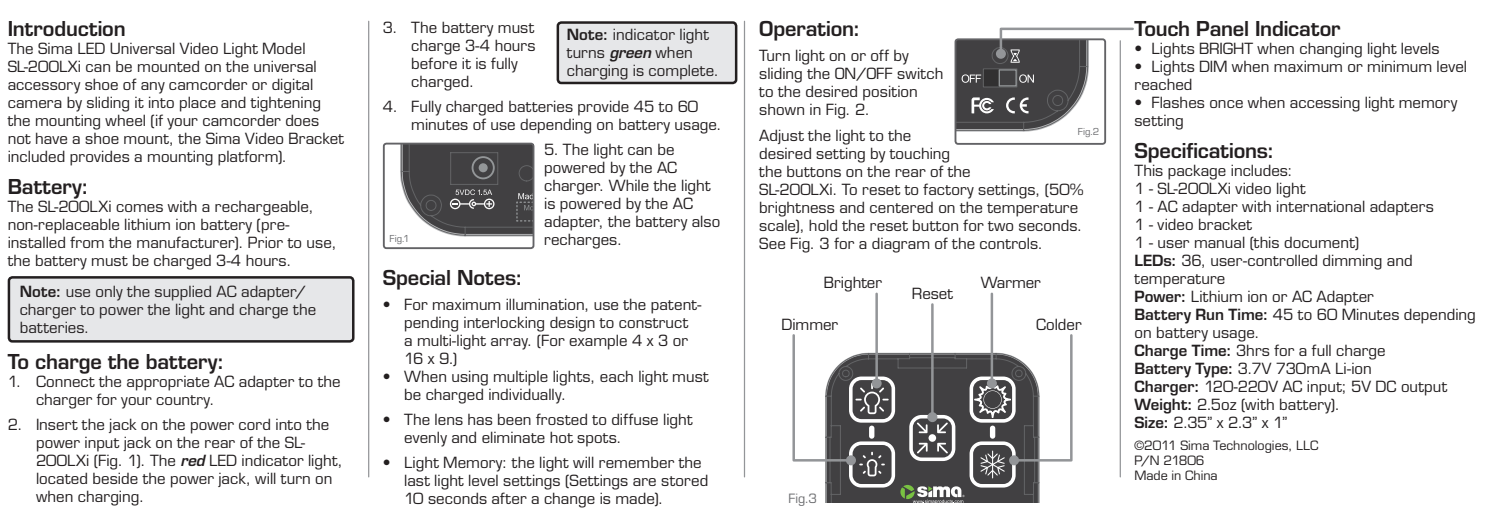
<style>
.page{position:relative;width:1489px;height:525px;background:#fff}
.page>*{position:absolute;margin:0;border:0;box-sizing:border-box;transform-origin:0 0}
.t1{font:600 20px "Eurostile LT Std";letter-spacing:-.005em;color:#231f20}
.t2{font:15px/18px "Eurostile LT Std";letter-spacing:.005em;color:#231f20}
.t3{font:12.5px/15px "Eurostile LT Std";color:#231f20}
.t4{font:12.5px "Eurostile LT Std";color:#6c6d70}
.t5{font:9.5px "Eurostile LT Std";color:#6c6d70}
.s1{font-weight:600}
.s2{font-weight:600;font-style:italic}
</style>
<div class="page">
<div style="left:9px;top:277px;width:344px;height:64px;background:#e6e7e9;border-radius:4px"></div>
<div style="left:8px;top:276px;width:346px;height:66px;border:2px solid #231f20;border-radius:4px"></div>
<div style="left:558px;top:23px;width:178px;height:60px;background:#e6e7e9;border-radius:4px"></div>
<div style="left:556px;top:21px;width:181px;height:63px;border:2px solid #231f20;border-radius:4px"></div>
<hr style="left:368px;top:21px;width:1px;height:455px;background:#939598">
<hr style="left:743px;top:21px;width:2px;height:455px;background:#939598">
<hr style="left:1119px;top:41px;width:1px;height:435px;background:#939598">
<div style="left:954px;top:38px;width:152px;height:107px;border:2px solid #636366;border-radius:3px"></div>
<svg style="left:400px;top:146px;width:131px;height:91px;background:#5a5a5c"></svg>
<div style="left:383px;top:143px;width:151px;height:106px;border:2px solid #636366;border-radius:3px"></div>
<hr style="left:875px;top:293px;width:2px;height:90px;background:#939598">
<hr style="left:931px;top:304px;width:2px;height:113px;background:#939598">
<hr style="left:990px;top:293px;width:3px;height:90px;background:#939598">
<svg style="left:956px;top:27px;width:178px;height:106px"></svg>
<div style="left:995px;top:49px;width:10px;height:10px;background:#939598;border-radius:50%"></div>
<svg style="left:792px;top:332px;width:281px;height:171px"></svg>
<div style="left:846px;top:455px;width:10px;height:10px;background:#939598;border-radius:50%"></div>
<h1 class="t1" style="left:8px;top:16px;width:119px">Introduction</h1>
<p class="t2" style="left:8px;top:40px;width:338px">The Sima LED Universal Video Light Model SL-200LXi can be mounted on the universal accessory shoe of any camcorder or digital camera by sliding it into place and tightening the mounting wheel (if your camcorder does not have a shoe mount, the Sima Video Bracket included provides a mounting platform).</p>
<h1 class="t1" style="left:8px;top:173px;width:83px">Battery:</h1>
<p class="t2" style="left:8px;top:197px;width:330px">The SL-200LXi comes with a rechargeable, non-replaceable lithium ion battery (pre&shy;installed from the manufacturer). Prior to use, the battery must be charged 3-4 hours.</p>
<p class="t2" style="left:20px;top:282px;width:298px"><span class="s1">Note:</span> use only the supplied AC adapter/ charger to power the light and charge the batteries.</p>
<h1 class="t1" style="left:8px;top:349px;width:218px">To charge the battery:</h1>
<p class="t2" style="left:36px;top:372px;width:306px;text-indent:-28px">1. Connect the appropriate AC adapter to the charger for your country.</p>
<p class="t2" style="left:36px;top:415px;width:308px;text-indent:-28px">2. Insert the jack on the power cord into the power input jack on the rear of the SL-200LXi (Fig. 1). The <span class="s2">red</span> LED indicator light, located beside the power jack, will turn on when charging.</p>
<p class="t2" style="left:411px;top:18px;width:126px;text-indent:-28px">3. The battery must charge 3-4 hours before it is fully charged.</p>
<p class="t2" style="left:411px;top:97px;width:312px;text-indent:-28px">4. Fully charged batteries provide 45 to 60 minutes of use depending on battery usage.</p>
<p class="t2" style="left:544px;top:140px;width:177px">5. The light can be powered by the AC charger. While the light is powered by the AC adapter, the battery also recharges.</p>
<p class="t2" style="left:567px;top:26px;width:154px"><span class="s1">Note:</span> indicator light turns <span class="s2">green</span> when charging is complete.</p>
<p class="t5" style="left:389px;top:233px;width:22px">Fig.1</p>
<h1 class="t1" style="left:383px;top:265px;width:141px">Special Notes:</h1>
<p class="t2" style="left:404px;top:295px;width:299px;text-indent:-21px">• For maximum illumination, use the patent&shy;pending interlocking design to construct<br>a multi-light array. (For example 4 x 3 or 16 x 9.)</p>
<p class="t2" style="left:404px;top:367px;width:306px;text-indent:-21px">• When using multiple lights, each light must be charged individually.</p>
<p class="t2" style="left:404px;top:410px;width:290px;text-indent:-21px">• The lens has been frosted to diffuse light evenly and eliminate hot spots.</p>
<p class="t2" style="left:404px;top:453px;width:306px;text-indent:-21px">• Light Memory: the light will remember the last light level settings (Settings are stored<br>10 seconds after a change is made).</p>
<h1 class="t1" style="left:759px;top:16px;width:103px">Operation:</h1>
<p class="t2" style="left:759px;top:47px;width:186px">Turn light on or off by sliding the ON/OFF switch to the desired position shown in Fig. 2.</p>
<p class="t2" style="left:759px;top:126px;width:325px">Adjust the light to the<br>desired setting by touching<br>the buttons on the rear of the<br>SL-200LXi. To reset to factory settings, (50% brightness and centered on the temperature scale), hold the reset button for two seconds.<br>See Fig. 3 for a diagram of the controls.</p>
<p class="t5" style="left:1077px;top:126px;width:23px">Fig.2</p>
<p class="t2" style="left:823px;top:273px;width:60px">Brighter</p>
<p class="t2" style="left:980px;top:273px;width:62px">Warmer</p>
<p class="t2" style="left:911px;top:285px;width:43px">Reset</p>
<p class="t2" style="left:781px;top:315px;width:58px">Dimmer</p>
<p class="t2" style="left:1036px;top:315px;width:47px">Colder</p>
<p class="t4" style="left:788px;top:490px;width:30px">Fig.3</p>
<h1 class="t1" style="left:1134px;top:16px;width:208px">Touch Panel Indicator</h1>
<p class="t2" style="left:1134px;top:40px;width:306px">• Lights BRIGHT when changing light levels</p>
<p class="t2" style="left:1134px;top:58px;width:334px">• Lights DIM when maximum or minimum level reached</p>
<p class="t2" style="left:1134px;top:94px;width:324px">• Flashes once when accessing light memory setting</p>
<h1 class="t1" style="left:1134px;top:137px;width:142px">Specifications:</h1>
<p class="t2" style="left:1134px;top:161px;width:343px">This package includes:<br>1 - SL-200LXi video light<br>1 - AC adapter with international adapters<br>1 - video bracket<br>1 - user manual (this document)<br><span class="s1">LEDs:</span> 36, user-controlled dimming and temperature<br><span class="s1">Power:</span> Lithium ion or AC Adapter<br><span class="s1">Battery Run Time:</span> 45 to 60 Minutes depending on battery usage.<br><span class="s1">Charge Time:</span> 3hrs for a full charge<br><span class="s1">Battery Type:</span> 3.7V 730mA Li-ion<br><span class="s1">Charger:</span> 120-220V AC input; 5V DC output<br><span class="s1">Weight:</span> 2.5oz (with battery).<br><span class="s1">Size:</span> 2.35” x 2.3” x 1”</p>
<p class="t3" style="left:1134px;top:437px;width:185px">©2011 Sima Technologies, LLC<br>P/N 21806<br>Made in China</p>
</div>
